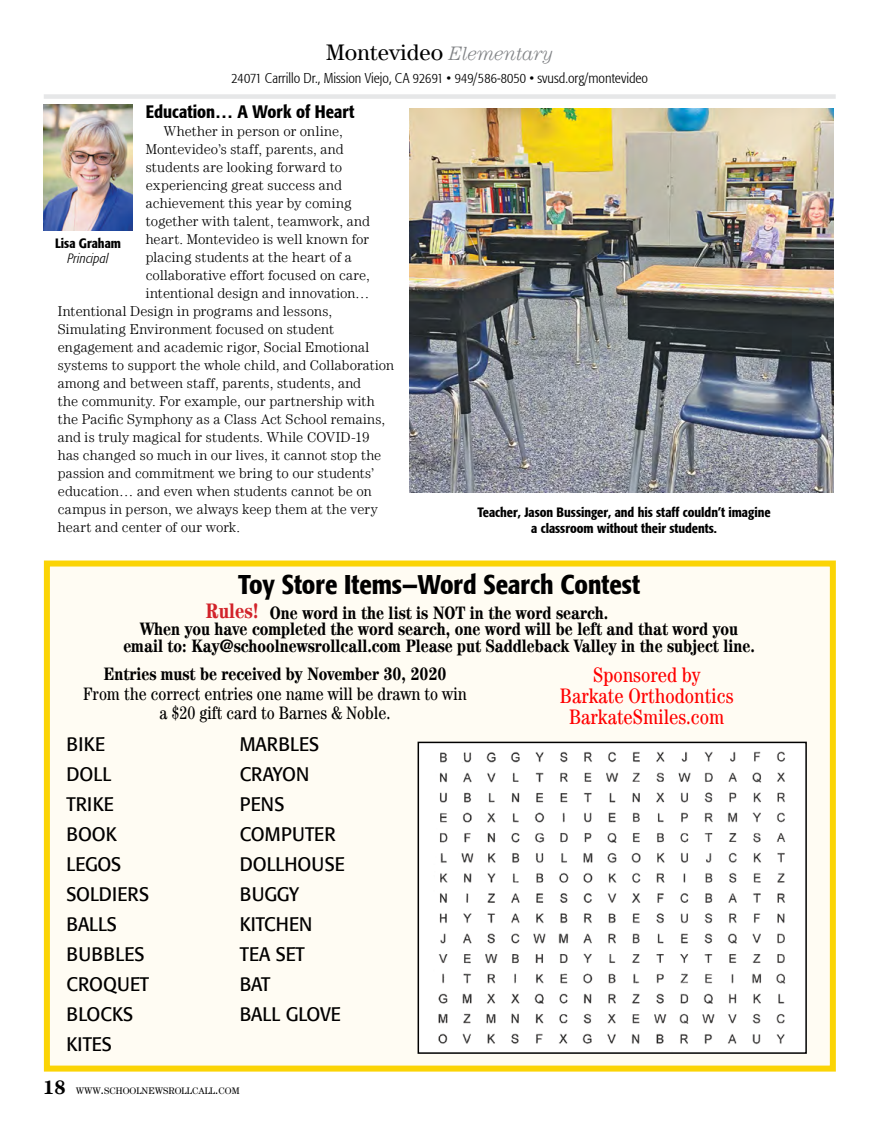
<style>
.page{position:relative;width:878px;height:1121px;background:#fff}
.page>*{position:absolute;margin:0;border:0;box-sizing:border-box;transform-origin:0 0}
.t1{font:500 condensed 27px "Formata";color:#000}
.t2{font:22.5px "Century LT";letter-spacing:.005em;color:#000}
.t3{font:condensed 21px/21px "Century LT";color:#f00;text-align:center}
.t4{font:700 condensed 21px "Century LT";color:#d2232a}
.t5{font:19.5px/30px "Formata";color:#000;scale:.95 1}
.t6{font:700 condensed 18px/16.5px "Century LT";color:#000;text-align:center}
.t7{font:condensed 18px/19.5px "Century LT";color:#000;text-align:center}
.t8{font:500 condensed 18px "Formata";color:#000}
.t9{font:300 14.25px "Century LT";letter-spacing:.01em;color:#000}
.t10{font:300 condensed 14.25px "Formata";color:#000}
.t11{font:500 condensed 13.5px/16.5px "Formata";color:#000;text-align:center}
.t12{font:italic 300 condensed 13.5px "Formata";letter-spacing:.005em;color:#000}
.t13{font:9.45px "Century LT";color:#000}
.s1{font-weight:300;font-style:italic;font-size:19.5px;color:#808285}
.s2{font-weight:700;font-size:19.5px}
.s3{font-size:13.5px}
</style>
<div class="page">
<img style="left:44px;top:104px;width:88px;height:127px">
<div style="left:44px;top:94px;width:791px;height:5px;background:#e6e7e8"></div>
<img style="left:409px;top:108px;width:424px;height:385px">
<div style="left:44px;top:560px;width:791px;height:511px;background:#fffcf3;border:6px solid #fbd405"></div>
<div style="left:418px;top:742px;width:388px;height:311px;background:#fff"></div>
<img style="left:438px;top:751px;width:348px;height:294px">
<div style="left:417px;top:741px;width:389px;height:312px;border:2px solid #000"></div>
<h2 class="t2" style="left:326px;top:39px;width:229px">Montevideo <span class="s1">Elementary</span></h2>
<p class="t10" style="left:231px;top:70px;width:418px">24071 Carrillo Dr., Mission Viejo, CA 92691 • 949/586-8050 • svusd.org/montevideo</p>
<p class="t8" style="left:146px;top:100px;width:210px">Education… A Work of Heart</p>
<p class="t9" style="left:164px;top:123px;width:181px">Whether in person or online,</p>
<p class="t9" style="left:146px;top:141px;width:199px">Montevideo’s staff, parents, and</p>
<p class="t9" style="left:146px;top:159px;width:198px">students are looking forward to</p>
<p class="t9" style="left:146px;top:177px;width:198px">experiencing great success and</p>
<p class="t9" style="left:146px;top:195px;width:207px">achievement this year by coming</p>
<p class="t9" style="left:146px;top:213px;width:226px">together with talent, teamwork, and</p>
<p class="t9" style="left:146px;top:231px;width:225px">heart. Montevideo is well known for</p>
<p class="t9" style="left:146px;top:249px;width:207px">placing students at the heart of a</p>
<p class="t9" style="left:146px;top:267px;width:226px">collaborative effort focused on care,</p>
<p class="t9" style="left:146px;top:285px;width:225px">intentional design and innovation…</p>
<p class="t9" style="left:58px;top:303px;width:276px">Intentional Design in programs and lessons,</p>
<p class="t9" style="left:58px;top:321px;width:278px">Simulating Environment focused on student</p>
<p class="t9" style="left:58px;top:339px;width:313px">engagement and academic rigor, Social Emotional</p>
<p class="t9" style="left:58px;top:357px;width:338px">systems to support the whole child, and Collaboration</p>
<p class="t9" style="left:58px;top:375px;width:305px">among and between staff, parents, students, and</p>
<p class="t9" style="left:58px;top:393px;width:318px">the community. For example, our partnership with</p>
<p class="t9" style="left:58px;top:411px;width:329px">the Pacific Symphony as a Class Act School remains,</p>
<p class="t9" style="left:58px;top:429px;width:313px">and is truly magical for students. While COVID-19</p>
<p class="t9" style="left:58px;top:447px;width:325px">has changed so much in our lives, it cannot stop the</p>
<p class="t9" style="left:58px;top:465px;width:317px">passion and commitment we bring to our students’</p>
<p class="t9" style="left:58px;top:483px;width:315px">education… and even when students cannot be on</p>
<p class="t9" style="left:58px;top:501px;width:321px">campus in person, we always keep them at the very</p>
<p class="t9" style="left:58px;top:519px;width:184px">heart and center of our work.</p>
<p class="t11" style="left:55px;top:235px;width:67px">Lisa Graham</p>
<p class="t12" style="left:67px;top:250px;width:42px">Principal</p>
<p class="t11" style="left:477px;top:503px;width:294px">Teacher, Jason Bussinger, and his staff couldn’t imagine a classroom without their students.</p>
<h1 class="t1" style="left:238px;top:568px;width:403px">Toy Store Items—Word Search Contest</h1>
<p class="t6" style="left:123px;top:604px;width:633px">One word in the list is NOT in the word search.<br>When you have completed the word search, one word will be left and that word you email to: Kay@schoolnewsrollcall.com Please put Saddleback Valley in the subject line.</p>
<p class="t6" style="left:103px;top:665px;width:344px">Entries must be received by November 30, 2020</p>
<p class="t7" style="left:83px;top:683px;width:385px">From the correct entries one name will be drawn to win a $20 gift card to Barnes &amp; Noble.</p>
<h3 class="t5" style="left:66px;top:729px;width:88px">BIKE<br>DOLL<br>TRIKE<br>BOOK<br>LEGOS<br>SOLDIERS<br>BALLS<br>BUBBLES<br>CROQUET<br>BLOCKS<br>KITES</h3>
<h3 class="t5" style="left:240px;top:729px;width:112px">MARBLES<br>CRAYON<br>PENS<br>COMPUTER<br>DOLLHOUSE<br>BUGGY<br>KITCHEN<br>TEA SET<br>BAT<br>BALL GLOVE</h3>
<h3 class="t4" style="left:205px;top:598px;width:55px">Rules!</h3>
<h3 class="t3" style="left:560px;top:664px;width:175px">Sponsored by<br>Barkate Orthodontics<br>BarkateSmiles.com</h3>
<p class="t13" style="left:43px;top:1085px;width:198px"><span class="s2">18</span> WWW<span class="s3">.</span>SCHOOLNEWSROLLCALL<span class="s3">.</span>COM</p>
</div>
